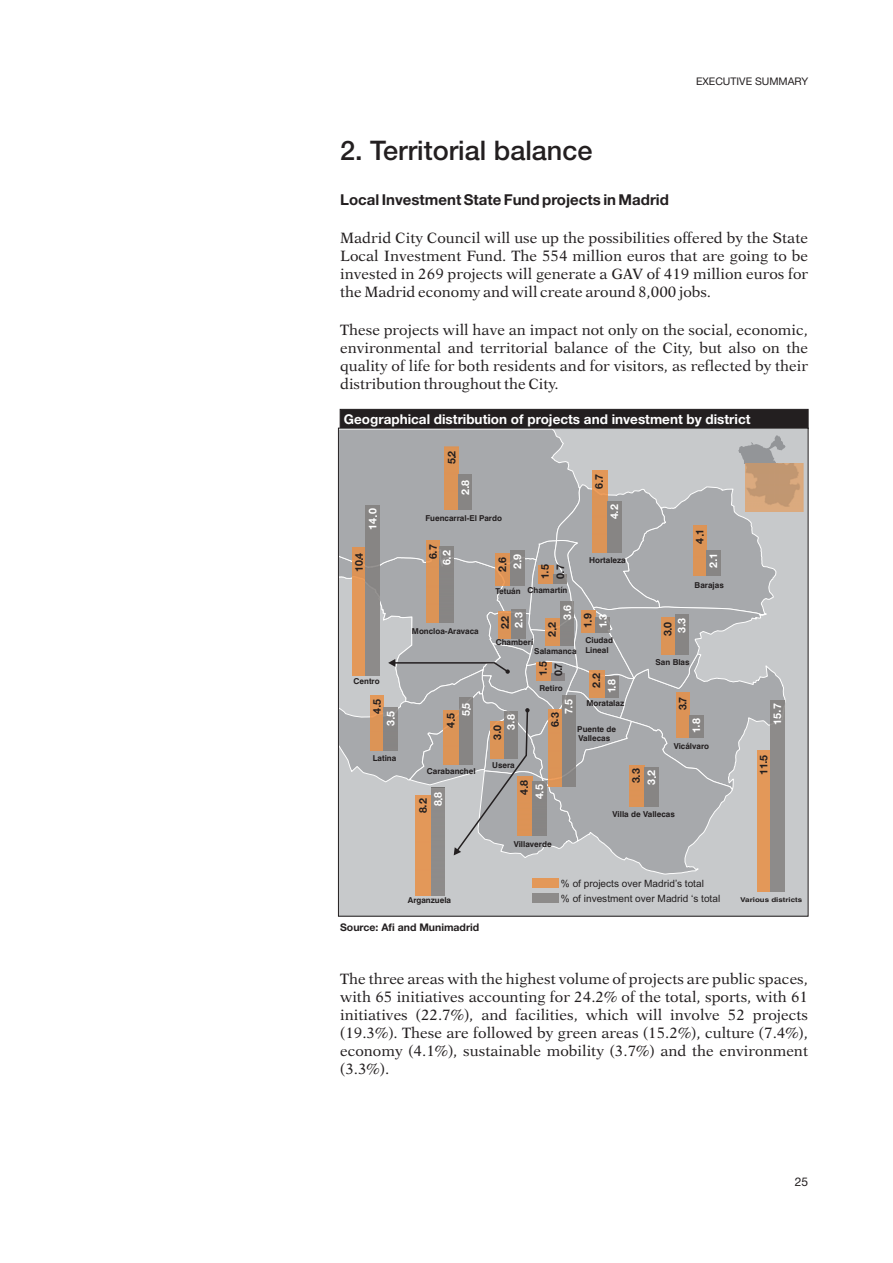
<style>
.page{position:relative;width:893px;height:1263px;background:#fff}
.page>*{position:absolute;margin:0;border:0;box-sizing:border-box;transform-origin:0 0}
.t1{font:500 27px "Helvetica Neue LT Std";color:#231f20}
.t2{font:15px/18px "Dutch 823 BT Roman B";color:#231f20;text-align:justify}
.t3{font:700 15px "Helvetica Neue LT Std";color:#231f20}
.t4{font:700 13.5px "Helvetica Neue LT Std";color:#fff}
.t5{font:12px "Helvetica Neue LT Std";color:#231f20}
.t6{font:700 10.65px "Helvetica Neue LT Std";letter-spacing:.16em;color:#231f20}
.t7{font:700 10.65px "Helvetica Neue LT Std";letter-spacing:.16em;color:#fff}
.t8{font:700 10.5px "Helvetica Neue LT Std";color:#231f20}
.t9{font:10.5px "Helvetica Neue LT Std";color:#231f20}
.t10{font:10.05px/14.5px "Arial";color:#231f20}
.t11{font:700 8.1px/9.8px "Swiss 721 BT";color:#231f20}
.t12{font:700 6.6px "Swiss 721 BT";color:#231f20;scale:1.22 1}
</style>
<div class="page">
<div style="left:340px;top:409px;width:468px;height:20px;background:#231f20"></div>
<div style="left:338px;top:428px;width:470px;height:488px;background:#c7c9cb"></div>
<img style="left:532px;top:879px;width:26px;height:9px">
<img style="left:798px;top:464px;width:5px;height:47px">
<img style="left:416px;top:875px;width:15px;height:21px">
<img style="left:757px;top:875px;width:13px;height:17px">
<svg style="left:337px;top:428px;width:461px;height:447px"></svg>
<h1 class="t1" style="left:340px;top:140px;width:254px">2. Territorial balance</h1>
<p class="t9" style="left:696px;top:77px;width:113px">EXECUTIVE SUMMARY</p>
<p class="t3" style="left:340px;top:194px;width:330px">Local Investment State Fund projects in Madrid</p>
<p class="t2" style="left:340px;top:230px;width:469px">Madrid City Council will use up the possibilities offered by the State Local Investment Fund. The 554 million euros that are going to be invested in 269 projects will generate a GAV of 419 million euros for the Madrid economy and will create around 8,000 jobs.</p>
<p class="t2" style="left:340px;top:322px;width:469px">These projects will have an impact not only on the social, economic, environmental and territorial balance of the City, but also on the quality of life for both residents and for visitors, as reflected by their distribution throughout the City.</p>
<p class="t4" style="left:344px;top:414px;width:408px">Geographical distribution of projects and investment by district</p>
<p class="t6" style="left:448px;top:464px;width:15px;rotate:-90deg">52</p>
<p class="t6" style="left:453px;top:451px;width:4px">.</p>
<p class="t7" style="left:461px;top:495px;width:17px;rotate:-90deg">2 8</p>
<p class="t7" style="left:467px;top:480px;width:4px">.</p>
<p class="t6" style="left:595px;top:489px;width:17px;rotate:-90deg">6 7</p>
<p class="t6" style="left:600px;top:474px;width:4px">.</p>
<p class="t7" style="left:369px;top:530px;width:23px;rotate:-90deg">140</p>
<p class="t7" style="left:375px;top:509px;width:4px">.</p>
<p class="t11" style="left:425px;top:514px;width:78px">Fuencarral-El Pardo</p>
<p class="t7" style="left:610px;top:519px;width:17px;rotate:-90deg">4 2</p>
<p class="t7" style="left:616px;top:505px;width:4px">.</p>
<p class="t6" style="left:355px;top:572px;width:21px;rotate:-90deg">104</p>
<p class="t6" style="left:361px;top:553px;width:4px">.</p>
<p class="t6" style="left:429px;top:559px;width:17px;rotate:-90deg">6 7</p>
<p class="t6" style="left:434px;top:545px;width:4px">.</p>
<p class="t7" style="left:443px;top:565px;width:17px;rotate:-90deg">6 2</p>
<p class="t7" style="left:448px;top:552px;width:4px">.</p>
<p class="t7" style="left:513px;top:569px;width:17px;rotate:-90deg">2 9</p>
<p class="t7" style="left:519px;top:554px;width:4px">.</p>
<p class="t6" style="left:498px;top:572px;width:17px;rotate:-90deg">2 6</p>
<p class="t6" style="left:504px;top:558px;width:4px">.</p>
<p class="t6" style="left:541px;top:579px;width:17px;rotate:-90deg">1 5</p>
<p class="t6" style="left:556px;top:579px;width:17px;rotate:-90deg">0 7</p>
<p class="t6" style="left:562px;top:565px;width:4px">.</p>
<p class="t6" style="left:546px;top:565px;width:4px">.</p>
<p class="t11" style="left:589px;top:556px;width:38px">Hortaleza</p>
<p class="t6" style="left:696px;top:544px;width:17px;rotate:-90deg">4 1</p>
<p class="t6" style="left:701px;top:529px;width:4px">.</p>
<p class="t7" style="left:709px;top:568px;width:17px;rotate:-90deg">2 1</p>
<p class="t7" style="left:714px;top:553px;width:4px">.</p>
<p class="t11" style="left:527px;top:586px;width:41px">Chamartín</p>
<p class="t11" style="left:495px;top:587px;width:27px">Tetuán</p>
<p class="t11" style="left:694px;top:581px;width:31px">Barajas</p>
<p class="t11" style="left:353px;top:677px;width:28px">Centro</p>
<p class="t11" style="left:412px;top:627px;width:68px">Moncloa-Aravaca</p>
<p class="t7" style="left:563px;top:620px;width:17px;rotate:-90deg">3 6</p>
<p class="t7" style="left:568px;top:605px;width:4px">.</p>
<p class="t7" style="left:515px;top:628px;width:17px;rotate:-90deg">2 3</p>
<p class="t7" style="left:520px;top:613px;width:4px">.</p>
<p class="t6" style="left:584px;top:628px;width:17px;rotate:-90deg">1 9</p>
<p class="t6" style="left:589px;top:614px;width:4px">.</p>
<p class="t7" style="left:599px;top:628px;width:15px;rotate:-90deg">13</p>
<p class="t7" style="left:604px;top:615px;width:4px">.</p>
<p class="t6" style="left:501px;top:629px;width:15px;rotate:-90deg">22</p>
<p class="t6" style="left:507px;top:616px;width:4px">.</p>
<p class="t6" style="left:548px;top:637px;width:17px;rotate:-90deg">2 2</p>
<p class="t6" style="left:554px;top:623px;width:4px">.</p>
<p class="t11" style="left:585px;top:636px;width:29px">Ciudad<br>Lineal</p>
<p class="t11" style="left:495px;top:638px;width:39px">Chamberí</p>
<p class="t11" style="left:534px;top:647px;width:44px">Salamanca</p>
<p class="t11" style="left:539px;top:684px;width:25px">Retiro</p>
<p class="t6" style="left:539px;top:676px;width:17px;rotate:-90deg">1 5</p>
<p class="t6" style="left:544px;top:662px;width:4px">.</p>
<p class="t6" style="left:554px;top:676px;width:15px;rotate:-90deg">07</p>
<p class="t6" style="left:559px;top:663px;width:4px">.</p>
<p class="t6" style="left:592px;top:688px;width:17px;rotate:-90deg">2 2</p>
<p class="t6" style="left:598px;top:674px;width:4px">.</p>
<p class="t7" style="left:608px;top:693px;width:15px;rotate:-90deg">18</p>
<p class="t7" style="left:613px;top:680px;width:4px">.</p>
<p class="t7" style="left:677px;top:633px;width:17px;rotate:-90deg">3 3</p>
<p class="t7" style="left:683px;top:619px;width:4px">.</p>
<p class="t6" style="left:664px;top:636px;width:15px;rotate:-90deg">30</p>
<p class="t6" style="left:669px;top:622px;width:4px">.</p>
<p class="t11" style="left:655px;top:658px;width:36px">San Blas</p>
<p class="t6" style="left:373px;top:714px;width:17px;rotate:-90deg">4 5</p>
<p class="t6" style="left:378px;top:699px;width:4px">.</p>
<p class="t7" style="left:387px;top:726px;width:17px;rotate:-90deg">3 5</p>
<p class="t7" style="left:392px;top:712px;width:4px">.</p>
<p class="t7" style="left:462px;top:716px;width:15px;rotate:-90deg">55</p>
<p class="t7" style="left:468px;top:703px;width:4px">.</p>
<p class="t6" style="left:447px;top:728px;width:17px;rotate:-90deg">4 5</p>
<p class="t6" style="left:453px;top:714px;width:4px">.</p>
<p class="t7" style="left:507px;top:730px;width:17px;rotate:-90deg">3 8</p>
<p class="t7" style="left:512px;top:715px;width:4px">.</p>
<p class="t6" style="left:493px;top:740px;width:17px;rotate:-90deg">3 0</p>
<p class="t6" style="left:498px;top:726px;width:4px">.</p>
<p class="t7" style="left:564px;top:714px;width:17px;rotate:-90deg">7 5</p>
<p class="t7" style="left:570px;top:700px;width:4px">.</p>
<p class="t11" style="left:586px;top:699px;width:39px">Moratalaz</p>
<p class="t6" style="left:551px;top:727px;width:17px;rotate:-90deg">6 3</p>
<p class="t6" style="left:556px;top:713px;width:4px">.</p>
<p class="t11" style="left:577px;top:725px;width:40px">Puente de</p>
<p class="t11" style="left:578px;top:734px;width:33px">Vallecas</p>
<p class="t6" style="left:679px;top:710px;width:15px;rotate:-90deg">37</p>
<p class="t6" style="left:684px;top:697px;width:4px">.</p>
<p class="t7" style="left:692px;top:733px;width:17px;rotate:-90deg">1 8</p>
<p class="t7" style="left:697px;top:719px;width:4px">.</p>
<p class="t11" style="left:673px;top:742px;width:37px">Vicálvaro</p>
<p class="t11" style="left:373px;top:755px;width:25px">Latina</p>
<p class="t11" style="left:427px;top:767px;width:50px">Carabanchel</p>
<p class="t7" style="left:434px;top:806px;width:15px;rotate:-90deg">88</p>
<p class="t7" style="left:440px;top:792px;width:4px">.</p>
<p class="t6" style="left:419px;top:813px;width:17px;rotate:-90deg">8 2</p>
<p class="t6" style="left:424px;top:799px;width:4px">.</p>
<p class="t11" style="left:492px;top:761px;width:24px">Usera</p>
<p class="t6" style="left:520px;top:795px;width:17px;rotate:-90deg">4 8</p>
<p class="t6" style="left:526px;top:781px;width:4px">.</p>
<p class="t7" style="left:535px;top:799px;width:17px;rotate:-90deg">4 5</p>
<p class="t7" style="left:541px;top:785px;width:4px">.</p>
<p class="t6" style="left:632px;top:783px;width:17px;rotate:-90deg">3 3</p>
<p class="t6" style="left:637px;top:769px;width:4px">.</p>
<p class="t7" style="left:647px;top:785px;width:17px;rotate:-90deg">3 2</p>
<p class="t7" style="left:653px;top:771px;width:4px">.</p>
<p class="t11" style="left:612px;top:810px;width:64px">Villa de Vallecas</p>
<p class="t11" style="left:513px;top:840px;width:39px">Villaverde</p>
<p class="t11" style="left:408px;top:897px;width:45px">Arganzuela</p>
<p class="t10" style="left:561px;top:876px;width:161px">% of projects over Madrid’s total<br>% of investment over Madrid ‘s total</p>
<p class="t8" style="left:340px;top:923px;width:140px">Source: Afi and Munimadrid</p>
<p class="t7" style="left:773px;top:725px;width:23px;rotate:-90deg">157</p>
<p class="t7" style="left:778px;top:704px;width:4px">.</p>
<p class="t6" style="left:759px;top:775px;width:21px;rotate:-90deg">115</p>
<p class="t6" style="left:765px;top:756px;width:4px">.</p>
<p class="t12" style="left:740px;top:897px;width:52px">Various districts</p>
<p class="t2" style="left:340px;top:971px;width:469px">The three areas with the highest volume of projects are public spaces, with 65 initiatives accounting for 24.2% of the total, sports, with 61 initiatives (22.7%), and facilities, which will involve 52 projects (19.3%). These are followed by green areas (15.2%), culture (7.4%), economy (4.1%), sustainable mobility (3.7%) and the environment (3.3%).</p>
<p class="t5" style="left:795px;top:1177px;width:15px">25</p>
</div>
